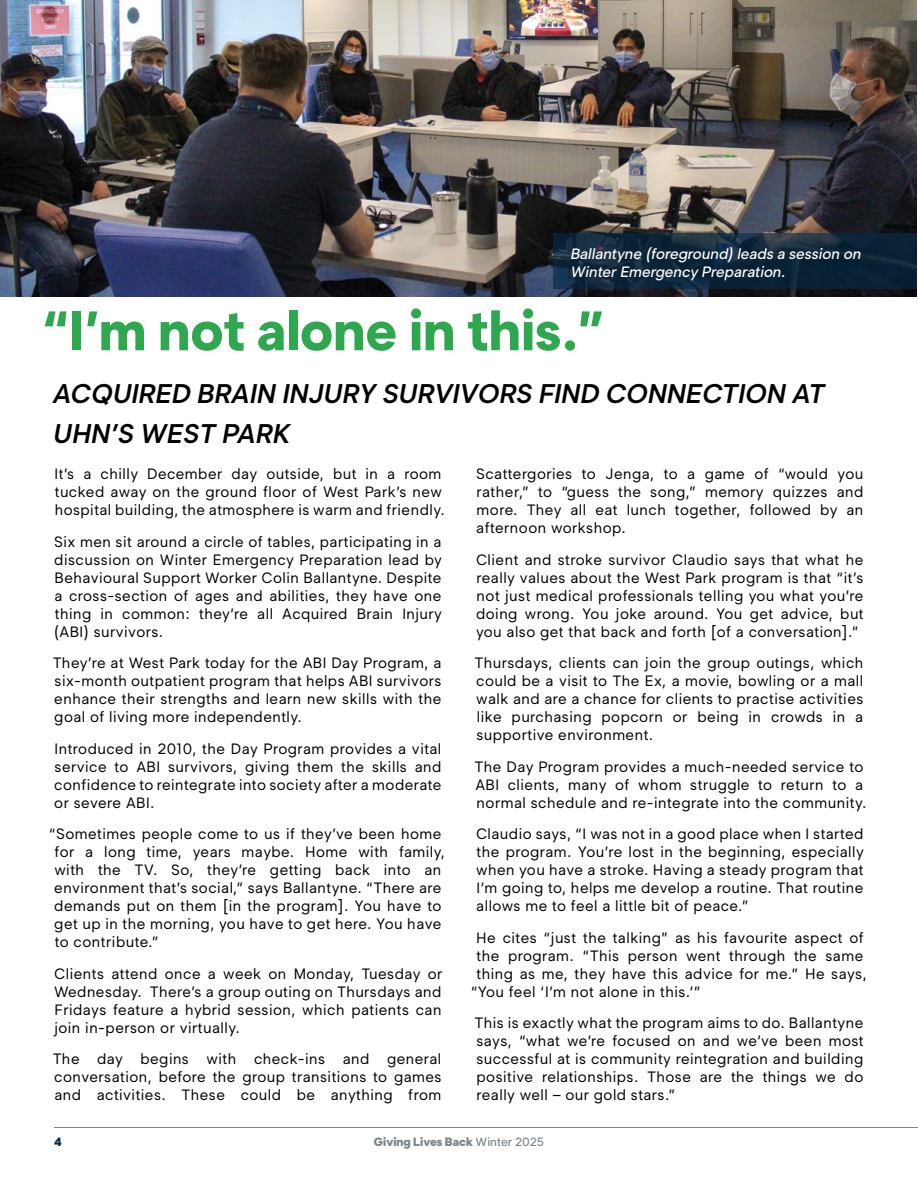
<style>
.page{position:relative;width:918px;height:1188px;background:#fff}
.page>*{position:absolute;margin:0;border:0;box-sizing:border-box;transform-origin:0 0}
.H2_header{font:800 55.5px "Segment";color:#2fa74e}
.t1{font:italic 600 27px/39.6px "Segment";letter-spacing:.005em;color:#000}
.body_copy{font:15px/18px "Segment";letter-spacing:.03em;color:#000;text-align:justify}
.by_line{font:italic 500 15px/18px "Segment";color:#fff}
.t2{font:900 12px "Segment";color:#7b858b}
.t3{font:900 12px "Segment";color:#052c49}
.s1{font-weight:500}
</style>
<div class="page">
<img style="left:0;top:0;width:916px;height:297px">
<svg style="left:553px;top:233px;width:363px;height:55px;background:#0f273a"></svg>
<hr style="left:54px;top:1127px;width:864px;height:1px;background:#7b858b">
<p class="by_line" style="left:570px;top:244px;width:292px">Ballantyne (foreground) leads a session on<br>Winter Emergency Preparation.</p>
<p class="H2_header" style="left:42px;top:297px;width:565px">“I’m not alone in this.”</p>
<h4 class="t1" style="left:52px;top:373px;width:773px">ACQUIRED BRAIN INJURY SURVIVORS FIND CONNECTION AT<br>UHN’S WEST PARK</h4>
<p class="body_copy" style="left:55px;top:465px;width:392px;text-align:left">It’s a chilly December day outside, but in a room tucked away on the ground floor of West Park’s new hospital building, the atmosphere is warm and friendly.</p>
<p class="body_copy" style="left:54px;top:532px;width:390px">Six men sit around a circle of tables, participating in a discussion on Winter Emergency Preparation lead by Behavioural Support Worker Colin Ballantyne. Despite a cross-section of ages and abilities, they have one thing in common: they’re all Acquired Brain Injury (ABI) survivors.</p>
<p class="body_copy" style="left:53px;top:654px;width:390px">They’re at West Park today for the ABI Day Program, a six-month outpatient program that helps ABI survivors enhance their strengths and learn new skills with the goal of living more independently.</p>
<p class="body_copy" style="left:54px;top:739px;width:389px">Introduced in 2010, the Day Program provides a vital service to ABI survivors, giving them the skills and confidence to reintegrate into society after a moderate or severe ABI.</p>
<p class="body_copy" style="left:54px;top:825px;width:392px;text-align:left;text-indent:-5px">“Sometimes people come to us if they’ve been home for a long time, years maybe. Home with family, with the TV. So, they’re getting back into an environment that’s social,” says Ballantyne. “There are demands put on them [in the program]. You have to get up in the morning, you have to get here. You have to contribute.”</p>
<p class="body_copy" style="left:54px;top:964px;width:390px">Clients attend once a week on Monday, Tuesday or Wednesday. There’s a group outing on Thursdays and Fridays feature a hybrid session, which patients can join in-person or virtually.</p>
<p class="body_copy" style="left:53px;top:1050px;width:390px">The day begins with check-ins and general conversation, before the group transitions to games and activities. These could be anything from</p>
<p class="body_copy" style="left:476px;top:465px;width:389px">Scattergories to Jenga, to a game of “would you rather,” to “guess the song,” memory quizzes and more. They all eat lunch together, followed by an afternoon workshop.</p>
<p class="body_copy" style="left:476px;top:550px;width:389px">Client and stroke survivor Claudio says that what he really values about the West Park program is that “it’s not just medical professionals telling you what you’re doing wrong. You joke around. You get advice, but you also get that back and forth [of a conversation].”</p>
<p class="body_copy" style="left:475px;top:654px;width:390px">Thursdays, clients can join the group outings, which could be a visit to The Ex, a movie, bowling or a mall walk and are a chance for clients to practise activities like purchasing popcorn or being in crowds in a supportive environment.</p>
<p class="body_copy" style="left:475px;top:757px;width:393px;text-align:left">The Day Program provides a much-needed service to<br>ABI clients, many of whom struggle to return to a normal schedule and re-integrate into the community.</p>
<p class="body_copy" style="left:476px;top:825px;width:389px">Claudio says, “I was not in a good place when I started the program. You’re lost in the beginning, especially when you have a stroke. Having a steady program that I’m going to, helps me develop a routine. That routine allows me to feel a little bit of peace.”</p>
<p class="body_copy" style="left:476px;top:928px;width:389px">He cites “just the talking” as his favourite aspect of</p>
<p class="body_copy" style="left:477px;top:946px;width:388px">the program. “This person went through the same</p>
<p class="body_copy" style="left:477px;top:964px;width:392px">thing as me, they have this advice for me.” He says,</p>
<p class="body_copy" style="left:471px;top:982px;width:231px">“You feel ‘I’m not alone in this.’”</p>
<p class="body_copy" style="left:475px;top:1014px;width:391px">This is exactly what the program aims to do. Ballantyne says, “what we’re focused on and we’ve been most successful at is community reintegration and building positive relationships. Those are the things we do really well – our gold stars.”</p>
<p class="t3" style="left:54px;top:1134px;width:9px">4</p>
<p class="t2" style="left:374px;top:1134px;width:172px">Giving Lives Back <span class="s1">Winter 2025</span></p>
</div>
